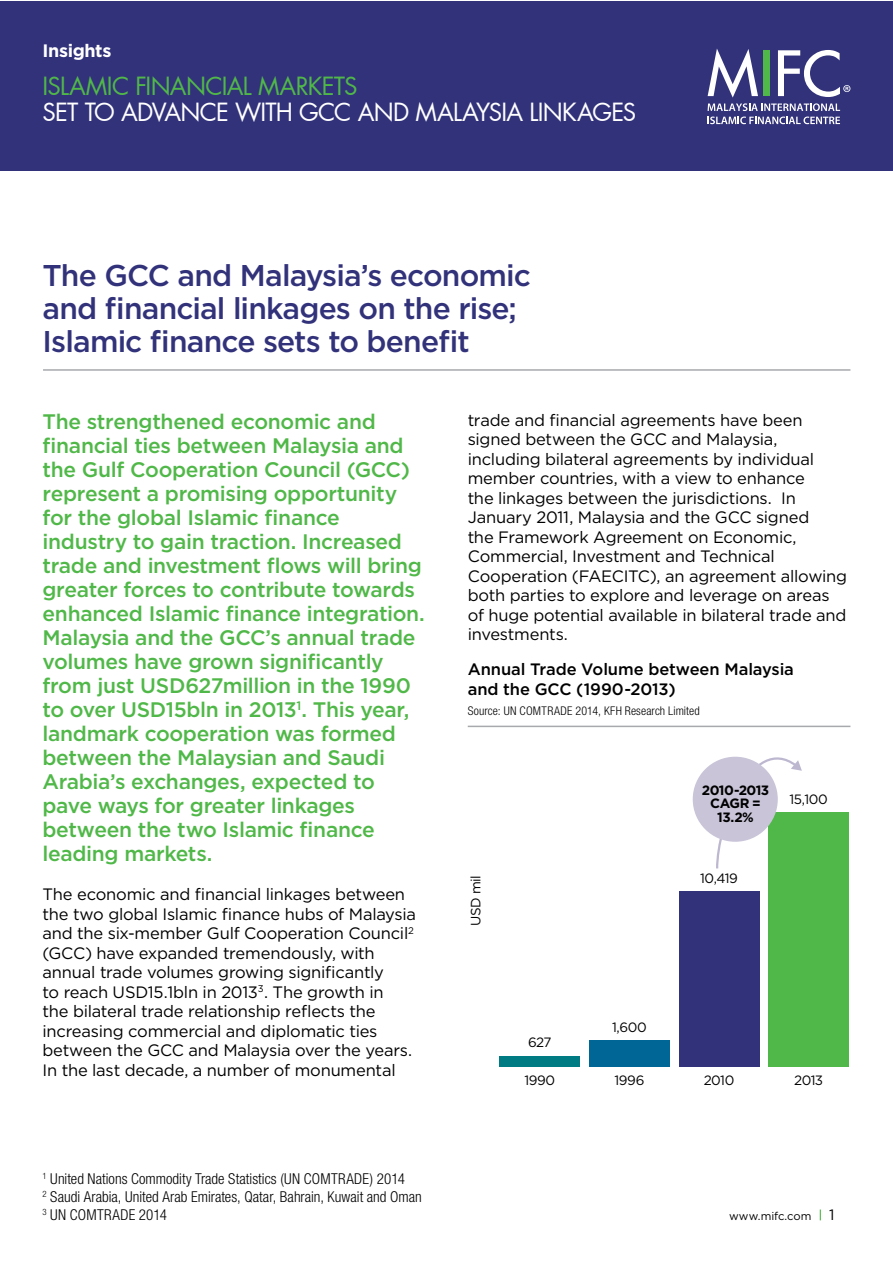
<style>
.page{position:relative;width:893px;height:1263px;background:#fff}
.page>*{position:absolute;margin:0;border:0;box-sizing:border-box;transform-origin:0 0}
.t1{font:500 30px/33px "Gotham";letter-spacing:-.03em;color:#32327b}
.t2{font:24px "Futura Book TBWA";letter-spacing:-.03em;color:#fff}
.t3{font:24px "Futura Book TBWA";letter-spacing:-.03em;color:#50b848}
.t4{font:500 21px/24px "Gotham";letter-spacing:-.015em;color:#50b848}
.t5{font:700 18px "Gotham";letter-spacing:-.02em;color:#fff}
.t6{font:16.5px/19.5px "Gotham";letter-spacing:-.015em;color:#000}
.t7{font:500 16.5px/19.8px "Gotham";letter-spacing:-.005em;color:#000}
.t8{font:300 condensed 15px/18px "Helvetica Neue LT Std";letter-spacing:.005em;color:#000}
.t9{font:13.5px "Gotham";letter-spacing:-.03em;color:#000}
.t10{font:700 13.5px/13.5px "Gotham";letter-spacing:-.04em;color:#000;text-align:center}
.t11{font:300 condensed 12px "Helvetica Neue LT Std";letter-spacing:.01em;color:#000}
.t12{font:11.25px "Gotham";letter-spacing:-.005em;color:#000}
.s1{font-size:15px}
</style>
<div class="page">
<div style="left:0;top:1px;width:892px;height:169px;background:#32327b"></div>
<svg style="left:707px;top:117px;width:133px;height:7px"></svg>
<svg style="left:707px;top:49px;width:143px;height:62px"></svg>
<hr style="left:43px;top:369px;width:807px;height:2px;background:#a7a9ac">
<hr style="left:468px;top:726px;width:382px;height:1px;background:#a7a9ac">
<div style="left:499px;top:1056px;width:81px;height:11px;background:#007b84"></div>
<div style="left:589px;top:1040px;width:81px;height:27px;background:#006695"></div>
<div style="left:679px;top:891px;width:80px;height:176px;background:#32327b"></div>
<div style="left:768px;top:812px;width:81px;height:255px;background:#50b848"></div>
<svg style="left:715px;top:756px;width:87px;height:113px"></svg>
<div style="left:693px;top:757px;width:85px;height:85px;background:#c9c4d8;border-radius:50%"></div>
<p class="t5" style="left:43px;top:39px;width:70px">Insights</p>
<h2 class="t3" style="left:43px;top:75px;width:316px">ISLAMIC FINANCIAL MARKETS</h2>
<h2 class="t2" style="left:43px;top:101px;width:595px">SET TO ADVANCE WITH GCC AND MALAYSIA LINKAGES</h2>
<h1 class="t1" style="left:43px;top:258px;width:490px">The GCC and Malaysia’s economic and financial linkages on the rise;<br>Islamic finance sets to benefit</h1>
<p class="t4" style="left:43px;top:410px;width:384px">The strengthened economic and financial ties between Malaysia and the Gulf Cooperation Council (GCC) represent a promising opportunity for the global Islamic finance industry to gain traction. Increased trade and investment flows will bring greater forces to contribute towards enhanced Islamic finance integration.<br>Malaysia and the GCC’s annual trade volumes have grown significantly from just USD627million in the 1990 to over USD15bln in 2013<sup>1</sup>. This year, landmark cooperation was formed between the Malaysian and Saudi Arabia’s exchanges, expected to pave ways for greater linkages between the two Islamic finance leading markets.</p>
<p class="t6" style="left:43px;top:884px;width:375px">The economic and financial linkages between the two global Islamic finance hubs of Malaysia and the six-member Gulf Cooperation Council<sup>2 </sup>(GCC) have expanded tremendously, with annual trade volumes growing significantly<br>to reach USD15.1bln in 2013<sup>3</sup>. The growth in<br>the bilateral trade relationship reflects the increasing commercial and diplomatic ties between the GCC and Malaysia over the years.<br>In the last decade, a number of monumental</p>
<p class="t8" style="left:43px;top:1170px;width:381px"><sup>1</sup> United Nations Commodity Trade Statistics (UN COMTRADE) 2014<br><sup>2</sup> Saudi Arabia, United Arab Emirates, Qatar, Bahrain, Kuwait and Oman<br><sup>3</sup> UN COMTRADE 2014</p>
<p class="t6" style="left:468px;top:410px;width:381px">trade and financial agreements have been signed between the GCC and Malaysia, including bilateral agreements by individual member countries, with a view to enhance<br>the linkages between the jurisdictions. In January 2011, Malaysia and the GCC signed<br>the Framework Agreement on Economic, Commercial, Investment and Technical Cooperation (FAECITC), an agreement allowing both parties to explore and leverage on areas of huge potential available in bilateral trade and investments.</p>
<p class="t7" style="left:468px;top:659px;width:328px">Annual Trade Volume between Malaysia and the GCC (1990-2013)</p>
<p class="t11" style="left:468px;top:704px;width:234px">Source: UN COMTRADE 2014, KFH Research Limited</p>
<p class="t9" style="left:467px;top:926px;width:52px;rotate:-90deg">USD mil</p>
<p class="t9" style="left:528px;top:1034px;width:25px">627</p>
<p class="t10" style="left:702px;top:783px;width:69px">2010-2013<br>CAGR =<br>13.2%</p>
<p class="t9" style="left:700px;top:870px;width:39px">10,419</p>
<p class="t9" style="left:789px;top:791px;width:40px">15,100</p>
<p class="t9" style="left:612px;top:1018px;width:36px">1,600</p>
<p class="t9" style="left:524px;top:1071px;width:32px">1990</p>
<p class="t9" style="left:614px;top:1071px;width:32px">1996</p>
<p class="t9" style="left:704px;top:1071px;width:32px">2010</p>
<p class="t9" style="left:794px;top:1071px;width:31px">2013</p>
<p class="t12" style="left:729px;top:1209px;width:107px">www.mifc.com <span class="s1">1</span></p>
</div>
